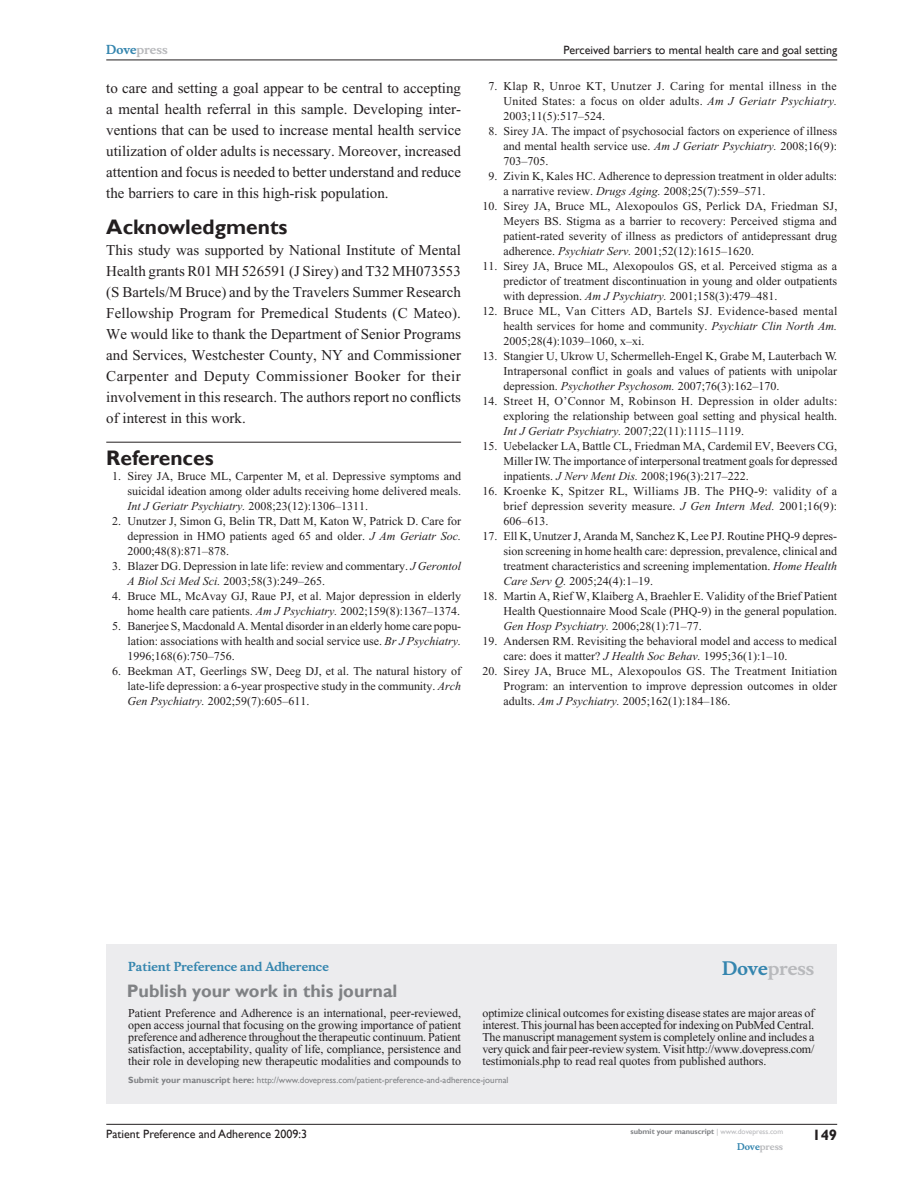
<style>
.page{position:relative;width:918px;height:1188px;background:#fff}
.page>*{position:absolute;margin:0;border:0;box-sizing:border-box;transform-origin:0 0}
.t1{font:700 21px "Gill Sans";color:#231f20}
.t2{font:700 18px "Gill Sans";color:#808285}
.t3{font:700 18px "Musee";color:#b8b9bc}
.t4{font:15px/21px "Times New Roman";color:#231f20;text-align:justify}
.t5{font:700 15px "Gill Sans";color:#231f20}
.t6{font:12px/15px "Times New Roman";color:#231f20;text-align:justify}
.t7{font:12px "Gill Sans";color:#231f20}
.t8{font:700 12px "Musee";color:#3485ae}
.t9{font:700 12px "Musee";color:#b8b9bc}
.t10{font:9px "Gill Sans";color:#808285}
.t11{font:700 9px "Musee";color:#b8b9bc}
.t12{font:700 7.5px "Gill Sans";color:#808285}
.s1{color:#3485ae}
.s2{font-style:italic}
.s3{font-weight:700}
.s4{font-weight:400;color:#b8b9bc}
</style>
<div class="page">
<div style="left:106px;top:944px;width:731px;height:159px;background:#ececee"></div>
<hr style="left:106px;top:1124px;width:731px;height:1px;background:#231f20">
<hr style="left:106px;top:60px;width:731px;height:1px;background:#231f20">
<hr style="left:106px;top:442px;width:355px;height:1px;background:#231f20">
<p class="t9" style="left:106px;top:43px;width:63px"><span class="s1">Dove</span>press</p>
<p class="t7" style="left:564px;top:43px;width:275px">Perceived barriers to mental health care and goal setting</p>
<p class="t4" style="left:106px;top:77px;width:356px">to care and setting a goal appear to be central to accepting a mental health referral in this sample. Developing inter&shy;ventions that can be used to increase mental health service utilization of older adults is necessary. Moreover, increased attention and focus is needed to better understand and reduce the barriers to care in this high-risk population.</p>
<h1 class="t1" style="left:106px;top:214px;width:183px">Acknowledgments</h1>
<p class="t4" style="left:106px;top:240px;width:356px">This study was supported by National Institute of Mental Health grants R01 MH 526591 (J Sirey) and T32 MH073553 (S Bartels/M Bruce) and by the Travelers Summer Research Fellowship Program for Premedical Students (C Mateo).<br>We would like to thank the Department of Senior Programs and Services, Westchester County, NY and Commissioner Carpenter and Deputy Commissioner Booker for their involvement in this research. The authors report no conflicts of interest in this work.</p>
<h1 class="t1" style="left:106px;top:445px;width:109px">References</h1>
<p class="t6" style="left:128px;top:469px;width:335px;text-indent:-15px">1. Sirey JA, Bruce ML, Carpenter M, et al. Depressive symptoms and suicidal ideation among older adults receiving home delivered meals.<br><span class="s2">Int J Geriatr Psychiatry.</span> 2008;23(12):1306–1311.</p>
<p class="t6" style="left:128px;top:514px;width:335px;text-indent:-15px">2. Unutzer J, Simon G, Belin TR, Datt M, Katon W, Patrick D. Care for depression in HMO patients aged 65 and older. <span class="s2">J Am Geriatr Soc.<br></span>2000;48(8):871–878.</p>
<p class="t6" style="left:128px;top:559px;width:335px;text-indent:-15px">3. Blazer DG. Depression in late life: review and commentary. <span class="s2">J Gerontol<br>A Biol Sci Med Sci.</span> 2003;58(3):249–265.</p>
<p class="t6" style="left:112px;top:589px;width:350px;text-align:right">4. Bruce ML, McAvay GJ, Raue PJ, et al. Major depression in elderly home health care patients. <span class="s2">Am J Psychiatry.</span> 2002;159(8):1367–1374.</p>
<p class="t6" style="left:128px;top:619px;width:335px;text-indent:-15px">5. Banerjee S, Macdonald A. Mental disorder in an elderly home care popu&shy;lation: associations with health and social service use. <span class="s2">Br J Psychiatry.<br></span>1996;168(6):750–756.</p>
<p class="t6" style="left:128px;top:664px;width:335px;text-indent:-15px">6. Beekman AT, Geerlings SW, Deeg DJ, et al. The natural history of late-life depression: a 6-year prospective study in the community. <span class="s2">Arch Gen Psychiatry.</span> 2002;59(7):605–611.</p>
<p class="t6" style="left:504px;top:79px;width:335px;text-indent:-15px">7. Klap R, Unroe KT, Unutzer J. Caring for mental illness in the United States: a focus on older adults. <span class="s2">Am J Geriatr Psychiatry.<br></span>2003;11(5):517–524.</p>
<p class="t6" style="left:504px;top:124px;width:335px;text-indent:-15px">8. Sirey JA. The impact of psychosocial factors on experience of illness and mental health service use. <span class="s2">Am J Geriatr Psychiatry.</span> 2008;16(9):<br>703–705.</p>
<p class="t6" style="left:504px;top:169px;width:335px;text-indent:-15px">9. Zivin K, Kales HC. Adherence to depression treatment in older adults: a narrative review. <span class="s2">Drugs Aging.</span> 2008;25(7):559–571.</p>
<p class="t6" style="left:504px;top:199px;width:335px;text-indent:-21px">10. Sirey JA, Bruce ML, Alexopoulos GS, Perlick DA, Friedman SJ, Meyers BS. Stigma as a barrier to recovery: Perceived stigma and patient-rated severity of illness as predictors of antidepressant drug adherence. <span class="s2">Psychiatr Serv.</span> 2001;52(12):1615–1620.</p>
<p class="t6" style="left:504px;top:259px;width:335px;text-indent:-21px">11. Sirey JA, Bruce ML, Alexopoulos GS, et al. Perceived stigma as a predictor of treatment discontinuation in young and older outpatients with depression. <span class="s2">Am J Psychiatry.</span> 2001;158(3):479–481.</p>
<p class="t6" style="left:504px;top:304px;width:335px;text-indent:-21px">12. Bruce ML, Van Citters AD, Bartels SJ. Evidence-based mental health services for home and community. <span class="s2">Psychiatr Clin North Am.<br></span>2005;28(4):1039–1060, x–xi.</p>
<p class="t6" style="left:504px;top:349px;width:335px;text-indent:-21px">13. Stangier U, Ukrow U, Schermelleh-Engel K, Grabe M, Lauterbach W.<br>Intrapersonal conflict in goals and values of patients with unipolar depression. <span class="s2">Psychother Psychosom.</span> 2007;76(3):162–170.</p>
<p class="t6" style="left:504px;top:394px;width:335px;text-indent:-21px">14. Street H, O’Connor M, Robinson H. Depression in older adults: exploring the relationship between goal setting and physical health.<br><span class="s2">Int J Geriatr Psychiatry.</span> 2007;22(11):1115–1119.</p>
<p class="t6" style="left:504px;top:439px;width:335px;text-indent:-21px">15. Uebelacker LA, Battle CL, Friedman MA, Cardemil EV, Beevers CG, Miller IW. The importance of interpersonal treatment goals for depressed inpatients. <span class="s2">J Nerv Ment Dis.</span> 2008;196(3):217–222.</p>
<p class="t6" style="left:504px;top:484px;width:335px;text-indent:-21px">16. Kroenke K, Spitzer RL, Williams JB. The PHQ-9: validity of a brief depression severity measure. <span class="s2">J Gen Intern Med.</span> 2001;16(9):<br>606–613.</p>
<p class="t6" style="left:504px;top:529px;width:335px;text-indent:-21px">17. Ell K, Unutzer J, Aranda M, Sanchez K, Lee PJ. Routine PHQ-9 depres&shy;sion screening in home health care: depression, prevalence, clinical and treatment characteristics and screening implementation. <span class="s2">Home Health Care Serv Q.</span> 2005;24(4):1–19.</p>
<p class="t6" style="left:504px;top:589px;width:335px;text-indent:-21px">18. Martin A, Rief W, Klaiberg A, Braehler E. Validity of the Brief Patient Health Questionnaire Mood Scale (PHQ-9) in the general population.<br><span class="s2">Gen Hosp Psychiatry.</span> 2006;28(1):71–77.</p>
<p class="t6" style="left:504px;top:634px;width:335px;text-indent:-21px">19. Andersen RM. Revisiting the behavioral model and access to medical care: does it matter? <span class="s2">J Health Soc Behav.</span> 1995;36(1):1–10.</p>
<p class="t6" style="left:504px;top:664px;width:335px;text-indent:-21px">20. Sirey JA, Bruce ML, Alexopoulos GS. The Treatment Initiation Program: an intervention to improve depression outcomes in older adults. <span class="s2">Am J Psychiatry.</span> 2005;162(1):184–186.</p>
<p class="t8" style="left:128px;top:959px;width:202px">Patient Preference and Adherence</p>
<h2 class="t2" style="left:127px;top:980px;width:272px">Publish your work in this journal</h2>
<h2 class="t3" style="left:722px;top:958px;width:94px"><span class="s1">Dove</span>press</h2>
<p class="t6" style="left:128px;top:1007px;width:334px;line-height:12px">Patient Preference and Adherence is an international, peer-reviewed, open access journal that focusing on the growing importance of patient preference and adherence throughout the therapeutic continuum. Patient satisfaction, acceptability, quality of life, compliance, persistence and their role in developing new therapeutic modalities and compounds to</p>
<p class="t6" style="left:482px;top:1007px;width:334px;line-height:12px">optimize clinical outcomes for existing disease states are major areas of interest. This journal has been accepted for indexing on PubMed Central.<br>The manuscript management system is completely online and includes a very quick and fair peer-review system. Visit http://www.dovepress.com/ testimonials.php to read real quotes from published authors.</p>
<p class="t10" style="left:128px;top:1075px;width:382px"><span class="s3">Submit your manuscript here:</span> http://www.dovepress.com/patient-preference-and-adherence-journal</p>
<p class="t7" style="left:106px;top:1127px;width:203px">Patient Preference and Adherence 2009:3</p>
<p class="t12" style="left:631px;top:1127px;width:154px">submit your manuscript <span class="s4">| www.dovepress.com</span></p>
<p class="t11" style="left:737px;top:1141px;width:48px"><span class="s1">Dove</span>press</p>
<p class="t5" style="left:812px;top:1126px;width:26px">149</p>
</div>
